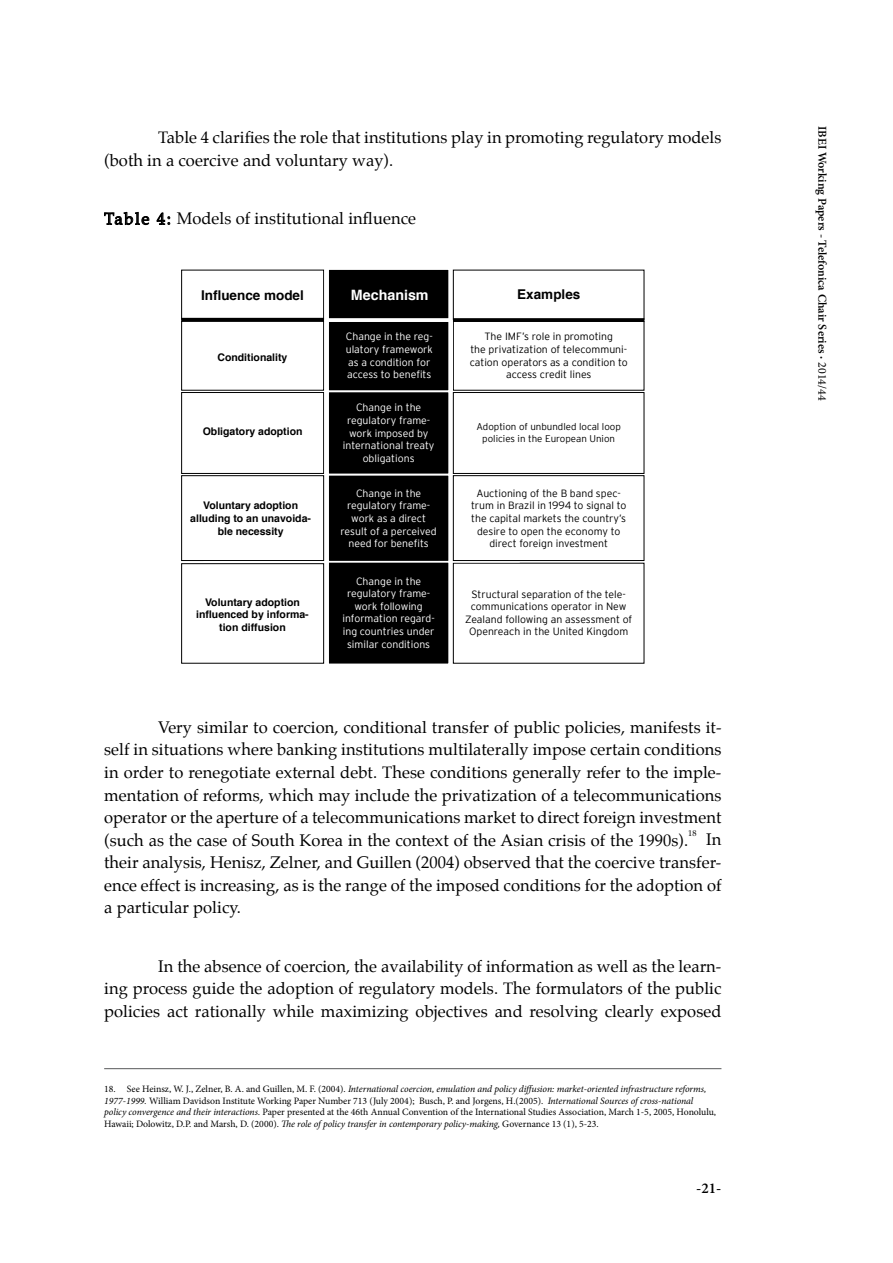
<style>
.page{position:relative;width:893px;height:1263px;background:#fff}
.page>*{position:absolute;margin:0;border:0;box-sizing:border-box;transform-origin:0 0}
.t1{font:16.5px/22.5px "Palatino";letter-spacing:.005em;color:#000;text-align:justify}
.t2{font:600 15px "Minion Pro";color:#000}
.t3{font:700 14.25px "Helvetica";color:#fff}
.t4{font:700 13.5px "Helvetica";color:#000}
.t5{font:600 12px "Minion Pro";color:#000}
.t6{font:300 10.5px/12.6px "Interstate";color:#000;text-align:center}
.t7{font:300 10.5px/12.6px "Interstate";color:#fff;text-align:center}
.t8{font:700 10.5px/12.6px "Helvetica";color:#000;text-align:center}
.t9{font:9.75px/11.7px "Minion Pro";letter-spacing:-.005em;color:#000}
.t10{font:300 9.75px/11.7px "Interstate";color:#000;text-align:center}
.t11{font:8.25px "Palatino";color:#000}
.s1{font-style:italic}
.s2{font-weight:700}
.s3{font-weight:400}
</style>
<div class="page">
<svg style="left:104px;top:212px;width:46px;height:14px"></svg>
<svg style="left:156px;top:212px;width:15px;height:13px"></svg>
<div style="left:181px;top:270px;width:143px;height:50px;border:1px solid #000"></div>
<div style="left:328px;top:269px;width:121px;height:50px;background:#000"></div>
<div style="left:328px;top:269px;width:121px;height:51px;border:1px solid #fff"></div>
<div style="left:181px;top:321px;width:143px;height:70px;border:1px solid #000"></div>
<div style="left:328px;top:321px;width:121px;height:70px;background:#000"></div>
<div style="left:328px;top:392px;width:121px;height:82px;background:#000"></div>
<div style="left:181px;top:392px;width:143px;height:82px;border:1px solid #000"></div>
<svg style="left:328px;top:318px;width:121px;height:4px"></svg>
<svg style="left:324px;top:270px;width:1px;height:276px"></svg>
<svg style="left:181px;top:318px;width:143px;height:4px"></svg>
<div style="left:328px;top:475px;width:121px;height:86px;background:#000"></div>
<svg style="left:452px;top:269px;width:1px;height:277px"></svg>
<hr style="left:453px;top:318px;width:191px;height:4px;background:#000">
<div style="left:453px;top:270px;width:191px;height:50px;border:1px solid #000"></div>
<hr style="left:328px;top:474px;width:316px;height:1px;background:#fff">
<div style="left:453px;top:392px;width:191px;height:82px;border:1px solid #000"></div>
<div style="left:181px;top:475px;width:143px;height:86px;border:1px solid #000"></div>
<div style="left:181px;top:563px;width:143px;height:101px;border:1px solid #000"></div>
<div style="left:328px;top:562px;width:121px;height:102px;background:#000"></div>
<div style="left:453px;top:475px;width:191px;height:86px;border:1px solid #000"></div>
<hr style="left:104px;top:1068px;width:617px;height:1px;background:#58595b">
<p class="t1" style="left:104px;top:126px;width:619px;text-indent:54px">Table 4 clarifies the role that institutions play in promoting regulatory models (both in a coercive and voluntary way).</p>
<p class="t1" style="left:104px;top:207px;width:313px">Table 4: Models of institutional influence</p>
<p class="t4" style="left:201px;top:285px;width:104px">Influence model</p>
<p class="t3" style="left:351px;top:283px;width:79px">Mechanism</p>
<p class="t8" style="left:217px;top:351px;width:72px">Conditionality</p>
<p class="t8" style="left:203px;top:426px;width:101px">Obligatory adoption</p>
<p class="t8" style="left:190px;top:499px;width:122px">Voluntary adoption alluding to an unavoida&shy;ble necessity</p>
<p class="t8" style="left:196px;top:596px;width:114px">Voluntary adoption influenced by informa&shy;tion diffusion</p>
<p class="t7" style="left:346px;top:330px;width:89px;text-align:left">Change in the reg&shy;ulatory framework as a condition for access to benefits</p>
<p class="t7" style="left:343px;top:401px;width:93px">Change in the regulatory frame&shy;work imposed by international treaty obligations</p>
<p class="t7" style="left:341px;top:487px;width:98px">Change in the regulatory frame&shy;work as a direct result of a perceived need for benefits</p>
<p class="t7" style="left:342px;top:574px;width:94px">Change in the regulatory frame&shy;work following information regard&shy;ing countries under similar conditions</p>
<p class="t4" style="left:517px;top:283px;width:65px">Examples</p>
<p class="t6" style="left:470px;top:330px;width:160px">The IMF’s role in promoting<br>the privatization of telecommuni&shy;cation operators as a condition to access credit lines</p>
<p class="t10" style="left:476px;top:421px;width:146px">Adoption of unbundled local loop policies in the European Union</p>
<p class="t6" style="left:471px;top:487px;width:157px">Auctioning of the B band spec&shy;trum in Brazil in 1994 to signal to the capital markets the country’s desire to open the economy to direct foreign investment</p>
<p class="t6" style="left:465px;top:587px;width:169px">Structural separation of the tele&shy;communications operator in New Zealand following an assessment of Openreach in the United Kingdom</p>
<p class="t1" style="left:104px;top:716px;width:619px;text-indent:54px">Very similar to coercion, conditional transfer of public policies, manifests it&shy;self in situations where banking institutions multilaterally impose certain conditions in order to renegotiate external debt. These conditions generally refer to the imple&shy;mentation of reforms, which may include the privatization of a telecommunications operator or the aperture of a telecommunications market to direct foreign investment (such as the case of South Korea in the context of the Asian crisis of the 1990s).</p>
<p class="t11" style="left:688px;top:827px;width:10px">18</p>
<p class="t1" style="left:104px;top:828px;width:619px;text-indent:602px">In their analysis, Henisz, Zelner, and Guillen (2004) observed that the coercive transfer&shy;ence effect is increasing, as is the range of the imposed conditions for the adoption of a particular policy.</p>
<p class="t1" style="left:104px;top:954px;width:619px;text-indent:54px">In the absence of coercion, the availability of information as well as the learn&shy;ing process guide the adoption of regulatory models. The formulators of the public policies act rationally while maximizing objectives and resolving clearly exposed</p>
<p class="t9" style="left:104px;top:1083px;width:613px">18. See Heinsz, W. J., Zelner, B. A. and Guillen, M. F. (2004). <span class="s1">International coercion, emulation and policy diffusion: market-oriented infrastructure reforms, 1977-1999.</span> William Davidson Institute Working Paper Number 713 (July 2004); Busch, P. and Jorgens, H.(2005). <span class="s1">International Sources of cross-national policy convergence and their interactions.</span> Paper presented at the 46th Annual Convention of the International Studies Association, March 1-5, 2005, Honolulu, Hawaii; Dolowitz, D.P. and Marsh, D. (2000). <span class="s1">The role of policy transfer in contemporary policy-making,</span> Governance 13 (1), 5-23.</p>
<p class="t2" style="left:696px;top:1178px;width:27px">-21-</p>
<p class="t5" style="left:831px;top:126px;width:276px;rotate:90deg">IBEI Working Papers - Telefonica Chair Series <span class="s2">·</span> <span class="s3">2014/44</span></p>
</div>
